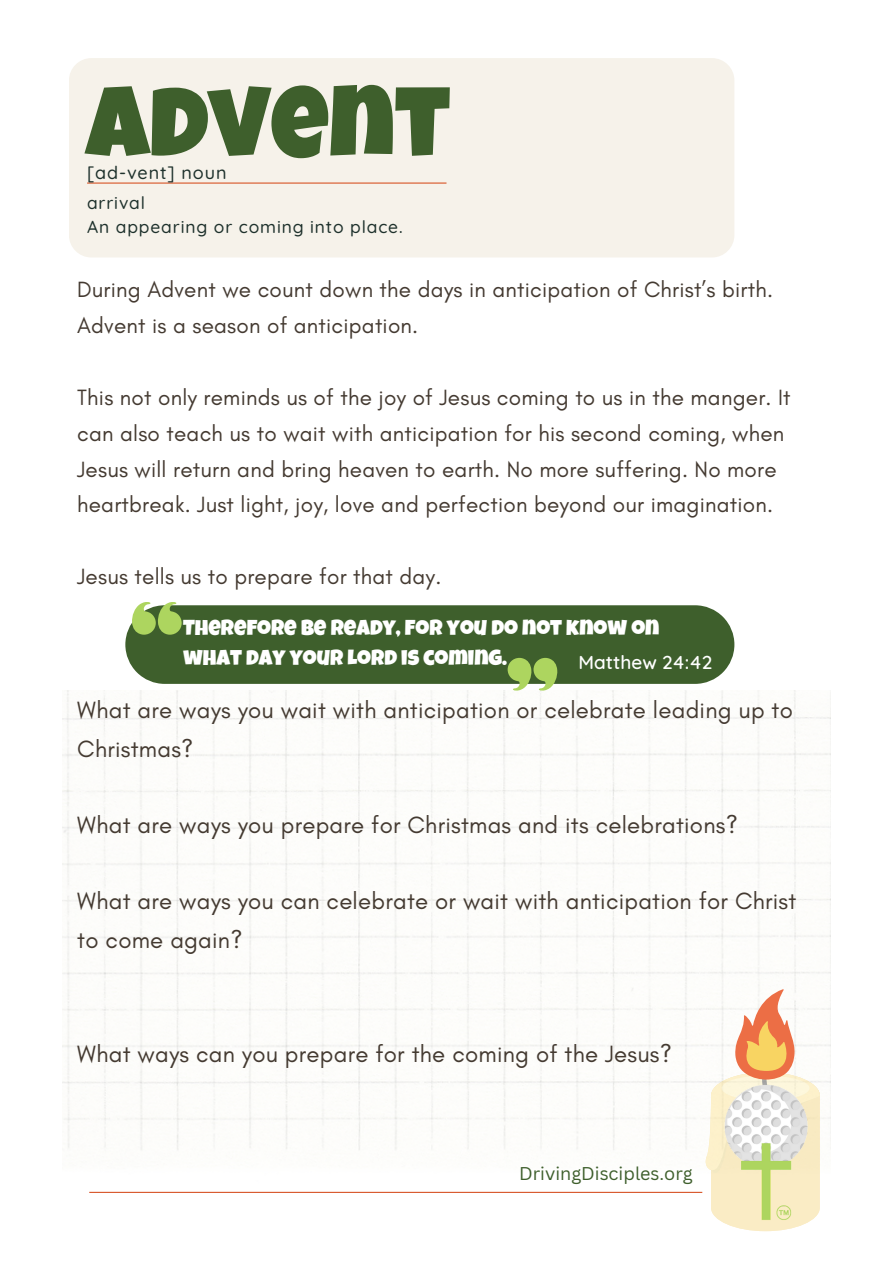
<style>
.page{position:relative;width:893px;height:1264px;background:#fff}
.page>*{position:absolute;margin:0;border:0;box-sizing:border-box;transform-origin:0 0}
.t1{font:101.1px "Luckiest Guy";color:#3e5f2c}
.t2{font:24px/38.2px "Glacial Indifference";letter-spacing:.01em;color:#443a31}
.t3{font:22.5px/36px "Glacial Indifference";letter-spacing:.01em;color:#443a31}
.t4{font:21.75px/29.7px "Luckiest Guy";color:#fff}
.t5{font:500 19.05px "Quicksand";color:#fff}
.t6{font:18px "Canva Sans";color:#3e5f2c}
.t7{font:500 18px "Quicksand";letter-spacing:.05em;color:#1e312c}
.t8{font:500 17.4px "Quicksand";letter-spacing:.05em;color:#1e312c}
</style>
<div class="page">
<div style="left:69px;top:58px;width:665px;height:199px;background:#f6f2ea;border-radius:22px"></div>
<hr style="left:89px;top:1191px;width:613px;height:1px;background:#d85528">
<img style="left:62px;top:691px;width:768px;height:492px">
<svg style="left:702px;top:989px;width:117px;height:242px"></svg>
<hr style="left:87px;top:182px;width:359px;height:2px;background:#d85528">
<div style="left:125px;top:605px;width:609px;height:79px;background:#3e5f2c"></div>
<svg style="left:132px;top:602px;width:50px;height:32px;background:#9dbf65"></svg>
<svg style="left:507px;top:658px;width:50px;height:32px;background:#a0c169"></svg>
<p class="t1" style="left:86px;top:86px;width:365px">ADVENT</p>
<p class="t8" style="left:87px;top:192px;width:59px">arrival</p>
<p class="t8" style="left:87px;top:215px;width:317px">An appearing or coming into place.</p>
<p class="t7" style="left:87px;top:161px;width:141px">[ad-vent] noun</p>
<p class="t3" style="left:77px;top:271px;width:697px">During Advent we count down the days in anticipation of Christ’s birth.<br>Advent is a season of anticipation.</p>
<p class="t3" style="left:77px;top:378px;width:715px">This not only reminds us of the joy of Jesus coming to us in the manger. It can also teach us to wait with anticipation for his second coming, when Jesus will return and bring heaven to earth. No more suffering. No more heartbreak. Just light, joy, love and perfection beyond our imagination.</p>
<p class="t3" style="left:77px;top:558px;width:366px">Jesus tells us to prepare for that day.</p>
<p class="t4" style="left:183px;top:615px;width:478px">THEREFORE BE READY, FOR YOU DO NOT KNOW ON<br>WHAT DAY YOUR LORD IS COMING.</p>
<p class="t5" style="left:578px;top:650px;width:135px">Matthew 24:42</p>
<p class="t2" style="left:77px;top:690px;width:717px">What are ways you wait with anticipation or celebrate leading up to<br>Christmas?</p>
<p class="t2" style="left:77px;top:805px;width:662px">What are ways you prepare for Christmas and its celebrations?</p>
<p class="t2" style="left:77px;top:882px;width:720px">What are ways you can celebrate or wait with anticipation for Christ to come again?</p>
<p class="t2" style="left:77px;top:1034px;width:596px">What ways can you prepare for the coming of the Jesus?</p>
<p class="t6" style="left:519px;top:1160px;width:175px">DrivingDisciples.org</p>
</div>
